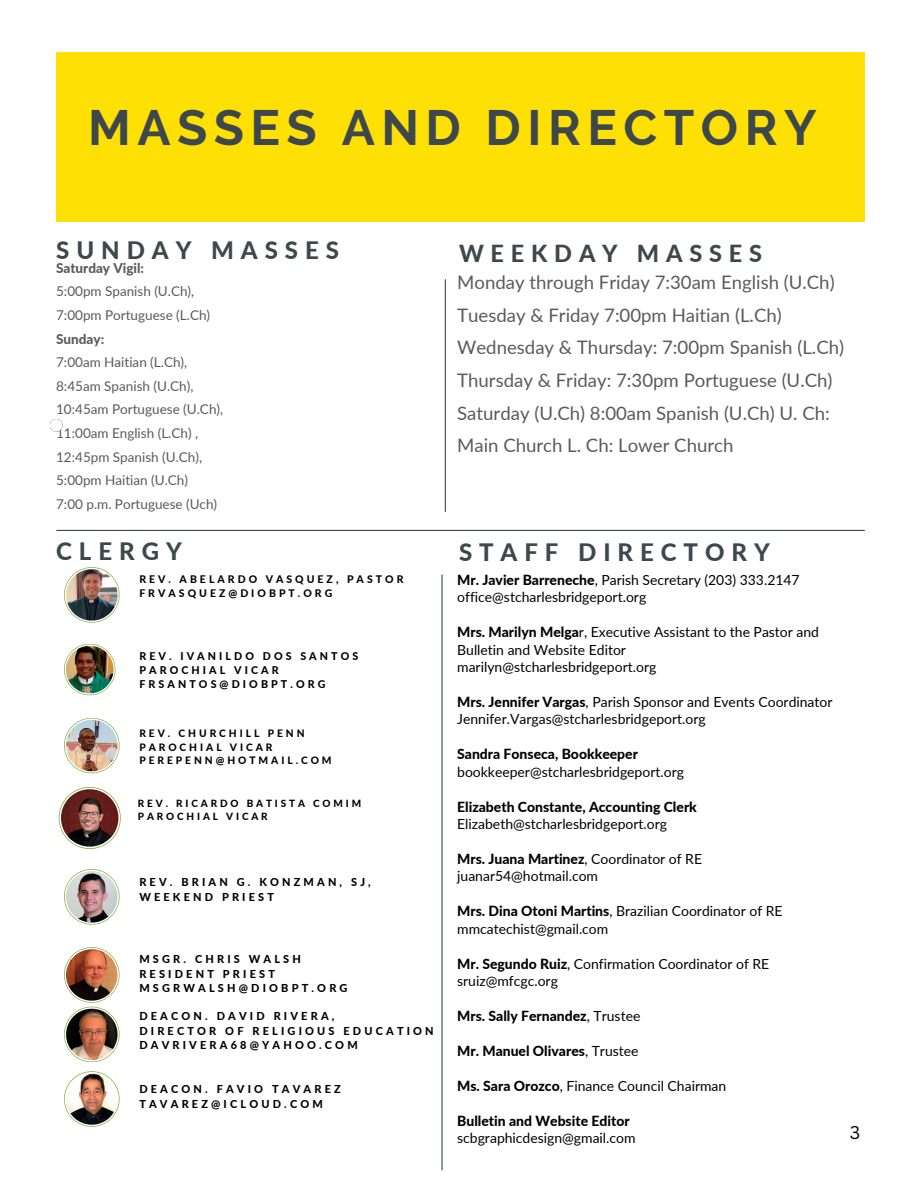
<style>
.page{position:relative;width:918px;height:1188px;background:#fff}
.page>*{position:absolute;margin:0;border:0;box-sizing:border-box;transform-origin:0 0}
.t1{font:700 49.35px "Raleway";letter-spacing:.13em;color:#3e484c}
.t2{font:800 24px "Lato";letter-spacing:.29em;color:#3e484c}
.t3{font:800 23.55px "Lato";letter-spacing:.29em;color:#3e484c}
.t4{font:18.6px/32.7px "Lato";color:#5a5a5a}
.t5{font:18px "Canva Sans";color:#000}
.t6{font:13.95px "Lato";color:#000}
.t7{font:800 13.95px "Lato";color:#000}
.t8{font:13.5px "Lato";color:#5a5a5a}
.t9{font:800 13.5px "Lato";color:#5a5a5a}
.t10{font:800 10.95px "Lato";letter-spacing:.29em;color:#000}
.t11{font:800 10.65px "Lato";letter-spacing:.29em;color:#000}
.t12{font:800 10.5px "Lato";letter-spacing:.29em;color:#000}
.t13{font:800 10.2px "Lato";letter-spacing:.29em;color:#000}
.t14{font:800 9.9px "Lato";letter-spacing:.29em;color:#000}
.s1{font-weight:800}
.s2{font-weight:400}
</style>
<div class="page">
<hr style="left:445px;top:280px;width:1px;height:231px;background:#3e484c">
<svg style="left:50px;top:419px;width:13px;height:13px"></svg>
<div style="left:50px;top:419px;width:12px;height:13px;background:#fff;border-radius:50%"></div>
<div style="left:56px;top:52px;width:809px;height:170px;background:#ffe005"></div>
<hr style="left:57px;top:530px;width:807px;height:1px;background:#3e484c">
<svg style="left:64px;top:567px;width:56px;height:56px"></svg>
<img style="left:66px;top:569px;width:51px;height:52px">
<svg style="left:64px;top:644px;width:51px;height:51px"></svg>
<img style="left:66px;top:646px;width:48px;height:47px">
<svg style="left:64px;top:718px;width:56px;height:55px"></svg>
<img style="left:66px;top:720px;width:52px;height:51px">
<svg style="left:64px;top:869px;width:56px;height:56px"></svg>
<img style="left:66px;top:871px;width:51px;height:52px">
<svg style="left:64px;top:947px;width:56px;height:115px"></svg>
<img style="left:66px;top:1009px;width:51px;height:51px">
<svg style="left:64px;top:1071px;width:56px;height:56px"></svg>
<img style="left:66px;top:1073px;width:51px;height:52px">
<hr style="left:441px;top:575px;width:2px;height:595px;background:#3e484c">
<svg style="left:59px;top:787px;width:62px;height:62px"></svg>
<img style="left:61px;top:789px;width:57px;height:58px">
<p class="t1" style="left:88px;top:98px;width:730px">MASSES AND DIRECTORY</p>
<p class="t2" style="left:56px;top:235px;width:284px">SUNDAY MASSES</p>
<p class="t3" style="left:459px;top:239px;width:305px">WEEKDAY MASSES</p>
<p class="t4" style="left:457px;top:266px;width:379px">Monday through Friday 7:30am English (U.Ch)</p>
<p class="t4" style="left:457px;top:298px;width:326px">Tuesday &amp; Friday 7:00pm Haitian (L.Ch)</p>
<p class="t4" style="left:457px;top:331px;width:388px">Wednesday &amp; Thursday: 7:00pm Spanish (L.Ch)</p>
<p class="t4" style="left:457px;top:363px;width:377px">Thursday &amp; Friday: 7:30pm Portuguese (U.Ch)</p>
<p class="t4" style="left:457px;top:396px;width:374px">Saturday (U.Ch) 8:00am Spanish (U.Ch) U. Ch:<br>Main Church L. Ch: Lower Church</p>
<p class="t9" style="left:56px;top:259px;width:89px">Saturday Vigil:</p>
<p class="t8" style="left:56px;top:283px;width:140px">5:00pm Spanish (U.Ch),</p>
<p class="t8" style="left:56px;top:307px;width:156px">7:00pm Portuguese (L.Ch)</p>
<p class="t9" style="left:56px;top:330px;width:50px">Sunday:</p>
<p class="t8" style="left:56px;top:354px;width:133px">7:00am Haitian (L.Ch),</p>
<p class="t8" style="left:56px;top:378px;width:139px">8:45am Spanish (U.Ch),</p>
<p class="t8" style="left:56px;top:401px;width:169px">10:45am Portuguese (U.Ch),</p>
<p class="t8" style="left:56px;top:425px;width:143px">11:00am English (L.Ch) ,</p>
<p class="t8" style="left:56px;top:448px;width:147px">12:45pm Spanish (U.Ch),</p>
<p class="t8" style="left:56px;top:472px;width:133px">5:00pm Haitian (U.Ch)</p>
<p class="t8" style="left:56px;top:496px;width:163px">7:00 p.m. Portuguese (Uch)</p>
<p class="t2" style="left:56px;top:536px;width:127px">CLERGY</p>
<p class="t2" style="left:459px;top:538px;width:312px">STAFF DIRECTORY</p>
<p class="t6" style="left:457px;top:571px;width:344px"><span class="s1">Mr. Javier Barreneche</span>, Parish Secretary (203) 333.2147</p>
<p class="t6" style="left:457px;top:588px;width:191px">office@stcharlesbridgeport.org</p>
<p class="t6" style="left:457px;top:623px;width:363px"><span class="s1">Mrs. Marilyn Melga</span>r, Executive Assistant to the Pastor and</p>
<p class="t6" style="left:457px;top:641px;width:170px">Bulletin and Website Editor</p>
<p class="t6" style="left:457px;top:658px;width:201px">marilyn@stcharlesbridgeport.org</p>
<p class="t6" style="left:457px;top:693px;width:377px"><span class="s1">Mrs. Jennifer Vargas</span>, Parish Sponsor and Events Coordinator</p>
<p class="t6" style="left:457px;top:711px;width:250px">Jennifer.Vargas@stcharlesbridgeport.org</p>
<p class="t7" style="left:457px;top:745px;width:182px">Sandra Fonseca, Bookkeeper</p>
<p class="t6" style="left:457px;top:763px;width:228px">bookkeeper@stcharlesbridgeport.org</p>
<p class="t7" style="left:457px;top:798px;width:241px">Elizabeth Constante, Accounting Clerk</p>
<p class="t6" style="left:457px;top:815px;width:211px">Elizabeth@stcharlesbridgeport.org</p>
<p class="t7" style="left:457px;top:850px;width:246px">Mrs. Juana Martinez<span class="s2">, Coordinator of RE</span></p>
<p class="t6" style="left:457px;top:868px;width:142px">juanar54@hotmail.com</p>
<p class="t6" style="left:457px;top:903px;width:327px"><span class="s1">Mrs. Dina Otoni Martins</span>, Brazilian Coordinator of RE</p>
<p class="t6" style="left:457px;top:920px;width:153px">mmcatechist@gmail.com</p>
<p class="t6" style="left:457px;top:955px;width:314px"><span class="s1">Mr. Segundo Ruiz</span>, Confirmation Coordinator of RE</p>
<p class="t6" style="left:457px;top:972px;width:102px">sruiz@mfcgc.org</p>
<p class="t7" style="left:457px;top:1007px;width:185px">Mrs. Sally Fernandez<span class="s2">, Trustee</span></p>
<p class="t7" style="left:457px;top:1042px;width:183px">Mr. Manuel Olivares<span class="s2">, Trustee</span></p>
<p class="t6" style="left:457px;top:1077px;width:271px"><span class="s1">Ms. Sara Orozco</span>, Finance Council Chairman</p>
<p class="t7" style="left:457px;top:1112px;width:174px">Bulletin and Website Editor</p>
<p class="t6" style="left:457px;top:1129px;width:180px">scbgraphicdesign@gmail.com</p>
<p class="t12" style="left:139px;top:573px;width:266px">REV. ABELARDO VASQUEZ, PASTOR</p>
<p class="t12" style="left:139px;top:587px;width:195px">FRVASQUEZ@DIOBPT.ORG</p>
<p class="t11" style="left:139px;top:649px;width:221px">REV. IVANILDO DOS SANTOS</p>
<p class="t11" style="left:139px;top:663px;width:141px">PAROCHIAL VICAR</p>
<p class="t11" style="left:139px;top:678px;width:188px">FRSANTOS@DIOBPT.ORG</p>
<p class="t13" style="left:139px;top:727px;width:167px">REV. CHURCHILL PENN</p>
<p class="t13" style="left:139px;top:740px;width:135px">PAROCHIAL VICAR</p>
<p class="t13" style="left:139px;top:754px;width:194px">PEREPENN@HOTMAIL.COM</p>
<p class="t14" style="left:138px;top:797px;width:225px">REV. RICARDO BATISTA COMIM</p>
<p class="t14" style="left:138px;top:811px;width:131px">PAROCHIAL VICAR</p>
<p class="t10" style="left:139px;top:875px;width:233px">REV. BRIAN G. KONZMAN, SJ,</p>
<p class="t10" style="left:139px;top:890px;width:136px">WEEKEND PRIEST</p>
<p class="t10" style="left:139px;top:952px;width:163px">MSGR. CHRIS WALSH</p>
<p class="t10" style="left:139px;top:967px;width:137px">RESIDENT PRIEST</p>
<p class="t10" style="left:139px;top:981px;width:210px">MSGRWALSH@DIOBPT.ORG</p>
<p class="t10" style="left:139px;top:1009px;width:197px">DEACON. DAVID RIVERA,</p>
<p class="t10" style="left:139px;top:1024px;width:296px">DIRECTOR OF RELIGIOUS EDUCATION</p>
<p class="t10" style="left:139px;top:1038px;width:220px">DAVRIVERA68@YAHOO.COM</p>
<p class="t10" style="left:139px;top:1083px;width:203px">DEACON. FAVIO TAVAREZ</p>
<p class="t10" style="left:139px;top:1097px;width:185px">TAVAREZ@ICLOUD.COM</p>
<p class="t5" style="left:850px;top:1120px;width:12px">3</p>
</div>
